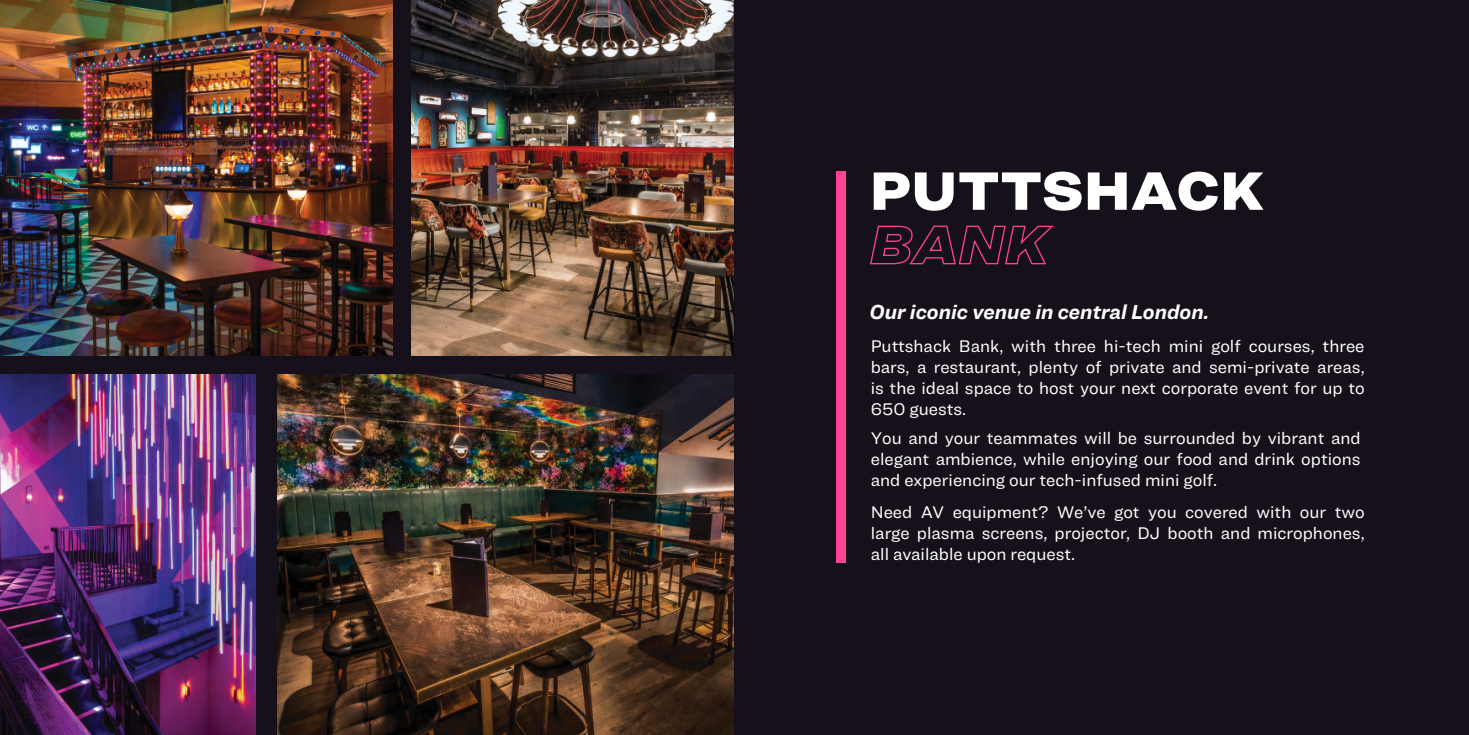
<style>
.page{position:relative;width:1469px;height:735px;background:#fff}
.page>*{position:absolute;margin:0;border:0;box-sizing:border-box;transform-origin:0 0}
.t1{font:900 56px "Ringside Wide";color:#fff}
.t2{font:italic 700 21px "Ringside";color:#fff}
.t3{font:17.5px/21px "Ringside";color:#fff;text-align:justify}
</style>
<div class="page">
<div style="left:0;top:0;width:734px;height:734px;background:#151019"></div>
<img style="left:0;top:375px;width:255px;height:359px">
<img style="left:0;top:0;width:392px;height:355px">
<img style="left:277px;top:375px;width:457px;height:359px">
<img style="left:412px;top:0;width:322px;height:355px">
<div style="left:734px;top:0;width:734px;height:734px;background:#151019"></div>
<svg style="left:870px;top:225px;width:184px;height:40px"></svg>
<div style="left:836px;top:172px;width:10px;height:391px;background:#ff4294"></div>
<h1 class="t1" style="left:869px;top:147px;width:397px">PUTTSHACK</h1>
<p class="t2" style="left:869px;top:296px;width:341px">Our iconic venue in central London.</p>
<p class="t3" style="left:870px;top:335px;width:495px">Puttshack Bank, with three hi-tech mini golf courses, three bars, a restaurant, plenty of private and semi-private areas, is the ideal space to host your next corporate event for up to 650 guests.</p>
<p class="t3" style="left:870px;top:427px;width:491px">You and your teammates will be surrounded by vibrant and elegant ambience, while enjoying our food and drink options and experiencing our tech-infused mini golf.</p>
<p class="t3" style="left:870px;top:501px;width:495px">Need AV equipment? We’ve got you covered with our two large plasma screens, projector, DJ booth and microphones, all available upon request.</p>
</div>
